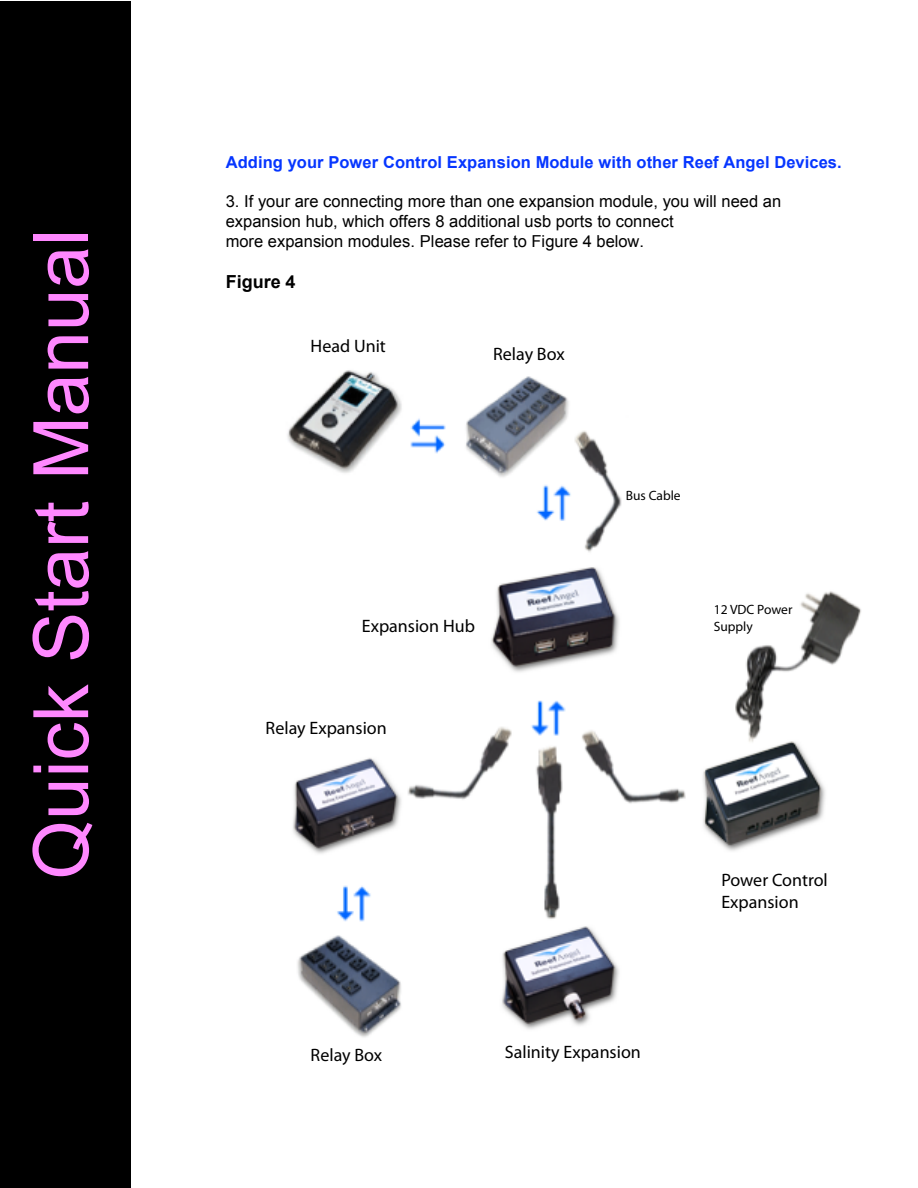
<style>
.page{position:relative;width:918px;height:1188px;background:#fff}
.page>*{position:absolute;margin:0;border:0;box-sizing:border-box;transform-origin:0 0}
.t1{font:76.5px "Arial";color:#f8f}
.t2{font:18px/21.6px "Myriad Pro";color:#000}
.t3{font:700 18px "Arial";color:#000}
.t4{font:16.5px/19.8px "Arial";color:#000}
.t5{font:700 16.5px "Arial";letter-spacing:.005em;color:#0636ff}
.t6{font:13.5px/16.2px "Myriad Pro";color:#000}
</style>
<div class="page">
<img style="left:287px;top:370px;width:574px;height:668px">
<div style="left:0;top:1px;width:130px;height:1186px;background:#000"></div>
<p class="t1" style="left:11px;top:880px;width:652px;rotate:-90deg">Quick Start Manual</p>
<p class="t5" style="left:226px;top:151px;width:618px">Adding your Power Control Expansion Module with other Reef Angel Devices.</p>
<p class="t4" style="left:226px;top:192px;width:557px">3. If your are connecting more than one expansion module, you will need an expansion hub, which offers 8 additional usb ports to connect<br>more expansion modules. Please refer to Figure 4 below.</p>
<p class="t3" style="left:226px;top:270px;width:71px">Figure 4</p>
<p class="t2" style="left:311px;top:335px;width:77px">Head Unit</p>
<p class="t2" style="left:493px;top:343px;width:73px">Relay Box</p>
<p class="t2" style="left:362px;top:615px;width:115px">Expansion Hub</p>
<p class="t2" style="left:266px;top:717px;width:123px">Relay Expansion</p>
<p class="t6" style="left:626px;top:488px;width:56px">Bus Cable</p>
<p class="t6" style="left:714px;top:602px;width:80px">12 VDC Power<br>Supply</p>
<p class="t2" style="left:311px;top:1043px;width:73px">Relay Box</p>
<p class="t2" style="left:505px;top:1041px;width:137px">Salinity Expansion</p>
<p class="t2" style="left:721px;top:869px;width:108px">Power Control<br>Expansion</p>
</div>
